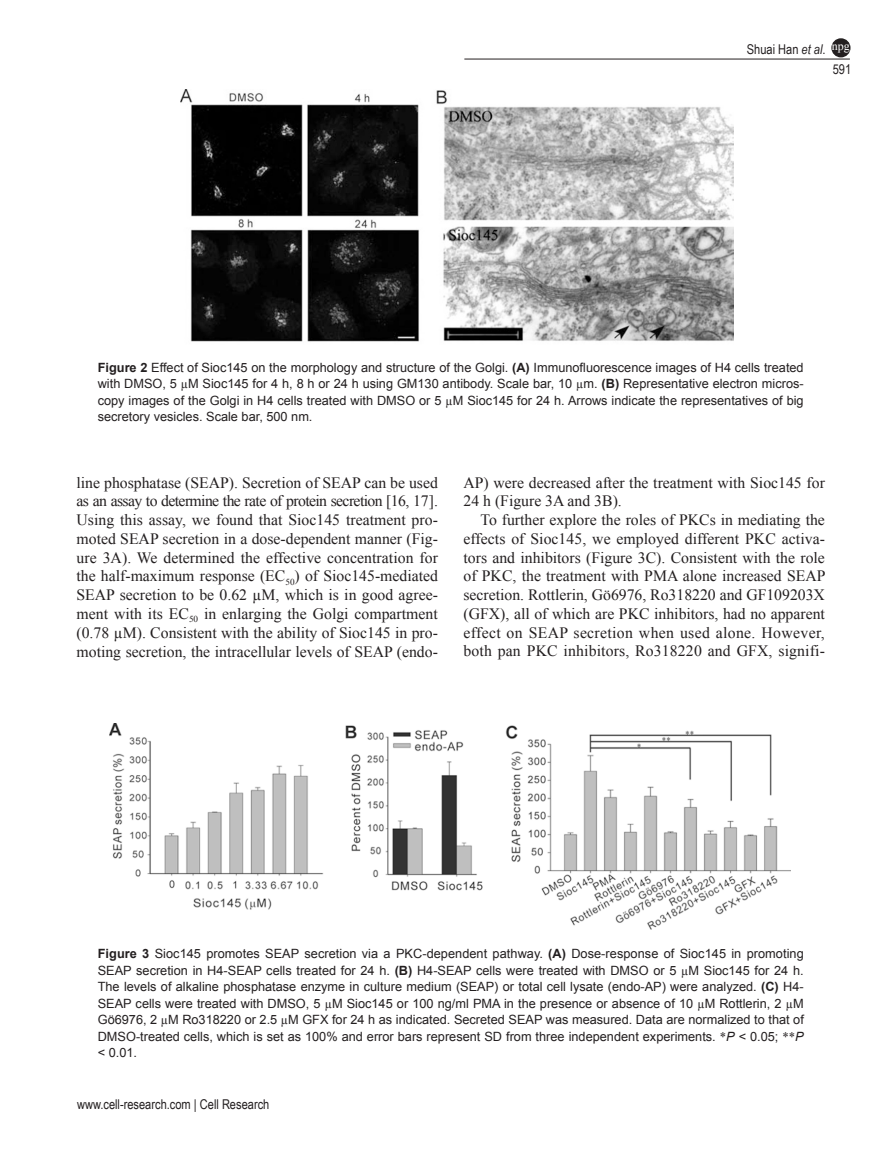
<style>
.page{position:relative;width:893px;height:1170px;background:#fff}
.page>*{position:absolute;margin:0;border:0;box-sizing:border-box;transform-origin:0 0}
.t1{font:15.75px/18.8px "Times New Roman PSMT2";color:#231f20;text-align:justify}
.t2{font:15.75px "Times New Roman";color:#231f20}
.t3{font:13.5px "Arial Narrow";color:#231f20}
.t4{font:12.75px/16.5px "Arial";color:#231f20;text-align:justify}
.t5{font:12px "Times New Roman PSMT2";color:#fff}
.s1{font-style:italic}
.s2{font-weight:700}
.s3{font-family:"Arial Bold MT2"}
.s4{font-family:"Arial MT2"}
.s5{font-family:"Times New Roman"}
.s6{font-family:"Times New Roman PSMT2"}
</style>
<div class="page">
<hr style="left:464px;top:59px;width:386px;height:1px;background:#231f20">
<div style="left:832px;top:39px;width:18px;height:18px;background:#231f20;border-radius:50%"></div>
<div style="left:831px;top:38px;width:19px;height:19px;border:2px solid #231f20;border-radius:50%"></div>
<img style="left:110px;top:723px;width:680px;height:205px">
<img style="left:181px;top:89px;width:553px;height:253px">
<p class="t3" style="left:747px;top:40px;width:80px">Shuai Han <span class="s1">et al</span>.</p>
<p class="t5" style="left:832px;top:38px;width:19px">npg</p>
<p class="t3" style="left:833px;top:59px;width:20px">591</p>
<p class="t4" style="left:98px;top:359px;width:707px"><span class="s2">Figure 2</span> Effect of Sioc145 on the morphology and structure of the Golgi. <span class="s3">(A)</span> <span class="s4">Immunofluorescence images of H4 cells treated </span>with DMSO, 5 <span class="s5">µ</span>M Sioc145 for 4 h, 8 h or 24 h using GM130 antibody. Scale bar, 10 <span class="s5">µ</span>m. <span class="s3">(B)</span> Representative electron micros&shy;copy images of the Golgi in H4 cells treated with DMSO or 5 <span class="s5">µ</span>M Sioc145 for 24 h. Arrows indicate the representatives of big secretory vesicles. Scale bar, 500 nm.</p>
<p class="t1" style="left:77px;top:472px;width:363px">line phosphatase (SEAP). Secretion of SEAP can be used as an assay to determine the rate of protein secretion [16, 17].<br>Using this assay, we found that Sioc145 treatment pro&shy;moted SEAP secretion in a dose-dependent manner (Fig&shy;ure 3A). We determined the effective concentration for the half-maximum response (EC<sub>50</sub>) of Sioc145-mediated</p>
<p class="t2" style="left:77px;top:584px;width:363px">SEAP secretion to be 0.62 µM, which is in good agree<span class="s6">-</span></p>
<p class="t1" style="left:77px;top:604px;width:363px">ment with its EC<sub>50</sub> in enlarging the Golgi compartment</p>
<p class="t2" style="left:77px;top:622px;width:363px">(0.78 µM). Consistent with the ability of Sioc145 in pro<span class="s6">-</span></p>
<p class="t1" style="left:77px;top:641px;width:363px">moting secretion, the intracellular levels of SEAP (endo-</p>
<p class="t1" style="left:463px;top:472px;width:363px">AP) were decreased after the treatment with Sioc145 for<br>24 h (Figure 3A and 3B).</p>
<p class="t1" style="left:463px;top:510px;width:363px;text-indent:17px">To further explore the roles of PKCs in mediating the effects of Sioc145, we employed different PKC activa&shy;tors and inhibitors (Figure 3C). Consistent with the role of PKC, the treatment with PMA alone increased SEAP secretion. Rottlerin, Gö6976, Ro318220 and GF109203X (GFX), all of which are PKC inhibitors, had no apparent effect on SEAP secretion when used alone. However, both pan PKC inhibitors, Ro318220 and GFX, signifi-</p>
<p class="t4" style="left:98px;top:945px;width:708px"><span class="s2">Figure 3</span> Sioc145 promotes SEAP secretion via a PKC-dependent pathway. <span class="s3">(A)</span> Dose-response of Sioc145 in promoting SEAP secretion in H4-SEAP cells treated for 24 h. <span class="s3">(B)</span> H4-SEAP cells were treated with DMSO or 5 <span class="s5">µ</span>M Sioc145 for 24 h.<br>The levels of alkaline phosphatase enzyme in culture medium (SEAP) or total cell lysate (endo-AP) were analyzed. <span class="s2">(C)</span> H4- SEAP cells were treated with DMSO, 5 <span class="s5">µ</span>M Sioc145 or 100 ng/ml PMA in the presence or absence of 10 <span class="s5">µ</span>M Rottlerin, 2 <span class="s5">µ</span>M Gö6976, 2 <span class="s5">µ</span>M Ro318220 or 2.5 <span class="s5">µ</span>M GFX for 24 h as indicated. Secreted SEAP was measured. Data are normalized to that of DMSO-treated cells, which is set as 100% and error bars represent SD from three independent experiments. <span class="s6">*</span><span class="s1">P</span> &lt; 0.05; <span class="s6">**</span><span class="s1">P </span>&lt; 0.01.</p>
<p class="t3" style="left:77px;top:1094px;width:194px">www.cell-research.com | Cell Research</p>
</div>
